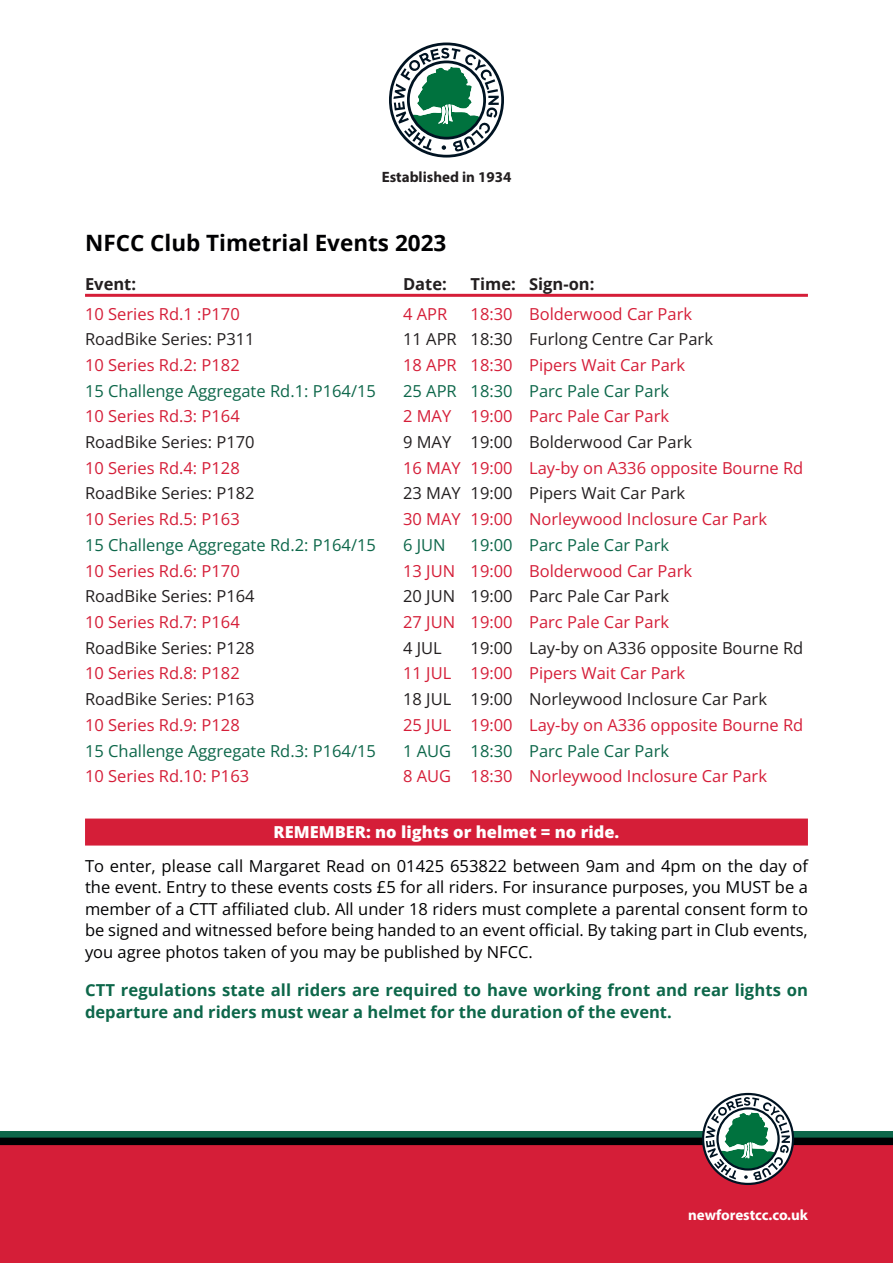
<style>
.page{position:relative;width:893px;height:1263px;background:#fff}
.page>*{position:absolute;margin:0;border:0;box-sizing:border-box;transform-origin:0 0}
.t1{font:700 22.5px "Open Sans";color:#000002}
.t2{font:16.5px "Open Sans";color:#d51e38}
.t3{font:16.5px/21.5px "Open Sans";color:#000002;text-align:justify}
.t4{font:16.5px "Open Sans";color:#231f20}
.t5{font:16.5px "Open Sans";color:#0d674a}
.t6{font:700 16.5px/21.5px "Open Sans";letter-spacing:.005em;color:#0d674a}
.t7{font:16.5px "Open Sans";color:#fff}
.t8{font:700 16.5px "Open Sans";color:#231f20}
.t9{font:700 15px "Myriad Pro";letter-spacing:-.005em;color:#fff}
.t10{font:700 15px "Myriad Pro";color:#231f20}
</style>
<div class="page">
<svg style="left:389px;top:43px;width:115px;height:115px"></svg>
<div style="left:0;top:1131px;width:893px;height:121px;background:#0d674a"></div>
<div style="left:0;top:1141px;width:893px;height:122px;background:#d51e38"></div>
<div style="left:0;top:1137px;width:893px;height:8px;background:#000002"></div>
<svg style="left:702px;top:1093px;width:92px;height:92px"></svg>
<hr style="left:85px;top:294px;width:723px;height:3px;background:#d51e38">
<div style="left:85px;top:818px;width:723px;height:27px;background:#d51e38"></div>
<p class="t10" style="left:382px;top:167px;width:131px">Established in 1934</p>
<h1 class="t1" style="left:85px;top:227px;width:363px">NFCC Club Timetrial Events 2023</h1>
<p class="t8" style="left:85px;top:272px;width:53px">Event:</p>
<p class="t8" style="left:403px;top:272px;width:45px">Date:</p>
<p class="t8" style="left:471px;top:272px;width:125px">Time: Sign-on:</p>
<p class="t2" style="left:85px;top:302px;width:156px">10 Series Rd.1 :P170</p>
<p class="t2" style="left:403px;top:302px;width:46px">4 APR</p>
<p class="t2" style="left:471px;top:302px;width:223px">18:30 Bolderwood Car Park</p>
<p class="t4" style="left:85px;top:328px;width:171px">RoadBike Series: P311</p>
<p class="t4" style="left:403px;top:328px;width:311px">11 APR 18:30 Furlong Centre Car Park</p>
<p class="t2" style="left:85px;top:354px;width:156px">10 Series Rd.2: P182</p>
<p class="t2" style="left:403px;top:354px;width:284px">18 APR 18:30 Pipers Wait Car Park</p>
<p class="t5" style="left:85px;top:379px;width:292px">15 Challenge Aggregate Rd.1: P164/15</p>
<p class="t5" style="left:403px;top:379px;width:267px">25 APR 18:30 Parc Pale Car Park</p>
<p class="t2" style="left:85px;top:405px;width:156px">10 Series Rd.3: P164</p>
<p class="t2" style="left:403px;top:405px;width:267px">2 MAY 19:00 Parc Pale Car Park</p>
<p class="t4" style="left:85px;top:431px;width:171px">RoadBike Series: P170</p>
<p class="t4" style="left:403px;top:431px;width:291px">9 MAY 19:00 Bolderwood Car Park</p>
<p class="t2" style="left:85px;top:456px;width:156px">10 Series Rd.4: P128</p>
<p class="t2" style="left:403px;top:456px;width:402px">16 MAY 19:00 Lay-by on A336 opposite Bourne Rd</p>
<p class="t4" style="left:85px;top:482px;width:171px">RoadBike Series: P182</p>
<p class="t4" style="left:403px;top:482px;width:284px">23 MAY 19:00 Pipers Wait Car Park</p>
<p class="t2" style="left:85px;top:508px;width:156px">10 Series Rd.5: P163</p>
<p class="t2" style="left:403px;top:508px;width:365px">30 MAY 19:00 Norleywood Inclosure Car Park</p>
<p class="t5" style="left:85px;top:534px;width:292px">15 Challenge Aggregate Rd.2: P164/15</p>
<p class="t5" style="left:403px;top:534px;width:44px">6 JUN</p>
<p class="t5" style="left:471px;top:534px;width:200px">19:00 Parc Pale Car Park</p>
<p class="t2" style="left:85px;top:559px;width:156px">10 Series Rd.6: P170</p>
<p class="t2" style="left:403px;top:559px;width:291px">13 JUN 19:00 Bolderwood Car Park</p>
<p class="t4" style="left:85px;top:585px;width:171px">RoadBike Series: P164</p>
<p class="t4" style="left:403px;top:585px;width:267px">20 JUN 19:00 Parc Pale Car Park</p>
<p class="t2" style="left:85px;top:611px;width:156px">10 Series Rd.7: P164</p>
<p class="t2" style="left:403px;top:611px;width:267px">27 JUN 19:00 Parc Pale Car Park</p>
<p class="t4" style="left:85px;top:636px;width:171px">RoadBike Series: P128</p>
<p class="t4" style="left:403px;top:636px;width:40px">4 JUL</p>
<p class="t4" style="left:471px;top:636px;width:334px">19:00 Lay-by on A336 opposite Bourne Rd</p>
<p class="t2" style="left:85px;top:662px;width:156px">10 Series Rd.8: P182</p>
<p class="t2" style="left:403px;top:662px;width:284px">11 JUL 19:00 Pipers Wait Car Park</p>
<p class="t4" style="left:85px;top:688px;width:171px">RoadBike Series: P163</p>
<p class="t4" style="left:403px;top:688px;width:365px">18 JUL 19:00 Norleywood Inclosure Car Park</p>
<p class="t2" style="left:85px;top:713px;width:156px">10 Series Rd.9: P128</p>
<p class="t2" style="left:403px;top:713px;width:402px">25 JUL 19:00 Lay-by on A336 opposite Bourne Rd</p>
<p class="t5" style="left:85px;top:739px;width:292px">15 Challenge Aggregate Rd.3: P164/15</p>
<p class="t5" style="left:403px;top:739px;width:267px">1 AUG 18:30 Parc Pale Car Park</p>
<p class="t2" style="left:85px;top:765px;width:166px">10 Series Rd.10: P163</p>
<p class="t2" style="left:403px;top:765px;width:365px">8 AUG 18:30 Norleywood Inclosure Car Park</p>
<p class="t7" style="left:274px;top:820px;width:347px">REMEMBER: no lights or helmet = no ride.</p>
<p class="t3" style="left:85px;top:855px;width:724px">To enter, please call Margaret Read on 01425 653822 between 9am and 4pm on the day of the event. Entry to these events costs £5 for all riders. For insurance purposes, you MUST be a member of a CTT affiliated club. All under 18 riders must complete a parental consent form to be signed and witnessed before being handed to an event official. By taking part in Club events, you agree photos taken of you may be published by NFCC.</p>
<p class="t6" style="left:85px;top:979px;width:725px">CTT regulations state all riders are required to have working front and rear lights on departure and riders must wear a helmet for the duration of the event.</p>
<p class="t9" style="left:688px;top:1205px;width:121px">newforestcc.co.uk</p>
</div>
